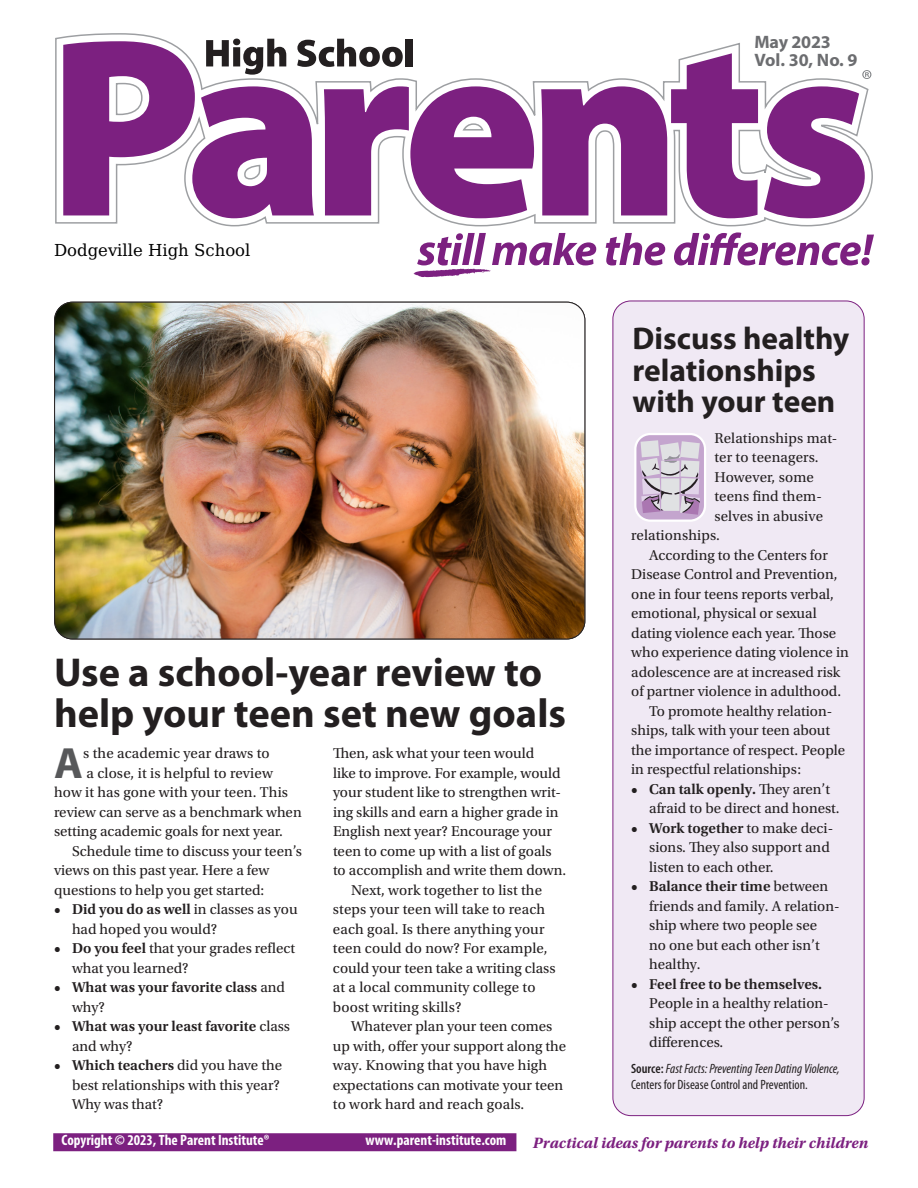
<style>
.page{position:relative;width:918px;height:1188px;background:#fff}
.page>*{position:absolute;margin:0;border:0;box-sizing:border-box;transform-origin:0 0}
.t1{font:700 43.95px "Myriad Pro";color:#57585a}
.t2{font:700 40.5px/40.5px "Myriad Pro";color:#231f20}
.t3{font:700 31.5px/31.5px "Myriad Pro";color:#231f20}
.t4{font:700 18px/18px "Myriad Pro";letter-spacing:-.01em;color:#6c6d70}
.t5{font:16.5px "DejaVu Math Te X Gyre";color:#000}
.t6{font:italic 700 15.75px "Utopia Std";color:#7c2080}
.t7{font:15px/19.5px "Utopia Std";color:#231f20}
.t8{font:600 15px/19.5px "Utopia Std";color:#231f20}
.t9{font:700 condensed 15px "Myriad Pro";color:#fff}
.t10{font:italic condensed 13.5px/16.5px "Myriad Pro";color:#231f20}
.s1{font-weight:600}
.s2{font-weight:400}
.s3{font-weight:600;font-style:normal}
.s4{font-style:normal}
</style>
<div class="page">
<svg style="left:55px;top:33px;width:818px;height:194px"></svg>
<svg style="left:764px;top:86px;width:101px;height:132px"></svg>
<svg style="left:63px;top:39px;width:471px;height:179px"></svg>
<div style="left:406px;top:39px;width:7px;height:27px;background:#231f20"></div>
<svg style="left:606px;top:233px;width:59px;height:33px"></svg>
<svg style="left:674px;top:232px;width:200px;height:34px"></svg>
<svg style="left:414px;top:233px;width:182px;height:44px"></svg>
<svg style="left:862px;top:70px;width:9px;height:9px"></svg>
<div style="left:613px;top:301px;width:251px;height:815px;background:#f0e9f4;border-radius:18px"></div>
<svg style="left:634px;top:433px;width:72px;height:89px;background:#cec0d3"></svg>
<div style="left:53px;top:1133px;width:463px;height:18px;background:#7c2080;border:2px solid #7c2080"></div>
<img style="left:55px;top:302px;width:530px;height:337px;border-radius:18px">
<p class="t4" style="left:754px;top:32px;width:104px">May 2023<br>Vol. 30, No. 9</p>
<p class="t5" style="left:54px;top:243px;width:198px">Dodgeville High School</p>
<h2 class="t2" style="left:54px;top:651px;width:514px">Use a school-year review to help your teen set new goals</h2>
<h1 class="t1" style="left:54px;top:734px;width:30px">A</h1>
<p class="t7" style="left:83px;top:744px;width:188px">s the academic year draws to</p>
<p class="t7" style="left:86px;top:763px;width:188px">a close, it is helpful to review</p>
<p class="t7" style="left:54px;top:783px;width:236px">how it has gone with your teen. This</p>
<p class="t7" style="left:54px;top:802px;width:249px">review can serve as a benchmark when</p>
<p class="t7" style="left:54px;top:822px;width:230px">setting academic goals for next year.</p>
<p class="t7" style="left:72px;top:841px;width:231px">Schedule time to discuss your teen’s</p>
<p class="t7" style="left:54px;top:861px;width:217px">views on this past year. Here a few</p>
<p class="t7" style="left:54px;top:880px;width:212px">questions to help you get started:</p>
<p class="t7" style="left:72px;top:900px;width:227px;text-indent:-18px"><span class="s1">• Did you do as well</span> in classes as you had hoped you would?</p>
<p class="t7" style="left:72px;top:939px;width:225px;text-indent:-18px"><span class="s1">• Do you feel</span> that your grades reflect what you learned?</p>
<p class="t8" style="left:72px;top:978px;width:215px;text-indent:-18px">• What was your favorite class <span class="s2">and why?</span></p>
<p class="t8" style="left:72px;top:1017px;width:220px;text-indent:-18px">• What was your least favorite <span class="s2">class and why?</span></p>
<p class="t7" style="left:72px;top:1056px;width:212px;text-indent:-18px"><span class="s1">• Which teachers</span> did you have the best relationships with this year?<br>Why was that?</p>
<p class="t7" style="left:333px;top:744px;width:203px">Then, ask what your teen would</p>
<p class="t7" style="left:333px;top:763px;width:229px">like to improve. For example, would</p>
<p class="t7" style="left:333px;top:783px;width:230px">your student like to strengthen writ-</p>
<p class="t7" style="left:333px;top:802px;width:227px">ing skills and earn a higher grade in</p>
<p class="t7" style="left:333px;top:822px;width:220px">English next year? Encourage your</p>
<p class="t7" style="left:333px;top:841px;width:220px">teen to come up with a list of goals</p>
<p class="t7" style="left:333px;top:861px;width:235px">to accomplish and write them down.</p>
<p class="t7" style="left:351px;top:880px;width:193px">Next, work together to list the</p>
<p class="t7" style="left:333px;top:900px;width:214px">steps your teen will take to reach</p>
<p class="t7" style="left:333px;top:919px;width:213px">each goal. Is there anything your</p>
<p class="t7" style="left:333px;top:939px;width:216px">teen could do now? For example,</p>
<p class="t7" style="left:333px;top:958px;width:224px">could your teen take a writing class</p>
<p class="t7" style="left:333px;top:978px;width:204px">at a local community college to</p>
<p class="t7" style="left:333px;top:997px;width:130px">boost writing skills?</p>
<p class="t7" style="left:351px;top:1017px;width:203px">Whatever plan your teen comes</p>
<p class="t7" style="left:333px;top:1036px;width:235px">up with, offer your support along the</p>
<p class="t7" style="left:333px;top:1056px;width:216px">way. Knowing that you have high</p>
<p class="t7" style="left:333px;top:1075px;width:232px">expectations can motivate your teen</p>
<p class="t7" style="left:333px;top:1095px;width:193px">to work hard and reach goals.</p>
<h3 class="t3" style="left:633px;top:322px;width:218px">Discuss healthy relationships with your teen</h3>
<p class="t7" style="left:714px;top:429px;width:124px">Relationships mat-</p>
<p class="t7" style="left:714px;top:448px;width:106px">ter to teenagers.</p>
<p class="t7" style="left:714px;top:468px;width:101px">However, some</p>
<p class="t7" style="left:714px;top:487px;width:109px">teens find them-</p>
<p class="t7" style="left:714px;top:507px;width:110px">selves in abusive</p>
<p class="t7" style="left:631px;top:526px;width:90px">relationships.</p>
<p class="t7" style="left:649px;top:546px;width:180px">According to the Centers for</p>
<p class="t7" style="left:631px;top:565px;width:208px">Disease Control and Prevention,</p>
<p class="t7" style="left:631px;top:585px;width:204px">one in four teens reports verbal,</p>
<p class="t7" style="left:631px;top:604px;width:187px">emotional, physical or sexual</p>
<p class="t7" style="left:631px;top:624px;width:207px">dating violence each year. Those</p>
<p class="t7" style="left:631px;top:643px;width:219px">who experience dating violence in</p>
<p class="t7" style="left:631px;top:663px;width:211px">adolescence are at increased risk</p>
<p class="t7" style="left:631px;top:682px;width:211px">of partner violence in adulthood.</p>
<p class="t7" style="left:649px;top:702px;width:185px">To promote healthy relation-</p>
<p class="t7" style="left:631px;top:721px;width:201px">ships, talk with your teen about</p>
<p class="t7" style="left:631px;top:741px;width:216px">the importance of respect. People</p>
<p class="t7" style="left:631px;top:760px;width:171px">in respectful relationships:</p>
<p class="t7" style="left:649px;top:780px;width:192px;text-indent:-18px"><span class="s1">• Can talk openly.</span> They aren’t afraid to be direct and honest.</p>
<p class="t7" style="left:649px;top:819px;width:186px;text-indent:-18px"><span class="s1">• Work together</span> to make deci&shy;sions. They also support and listen to each other.</p>
<p class="t7" style="left:649px;top:877px;width:192px;text-indent:-18px"><span class="s1">• Balance their time</span> between friends and family. A relation&shy;ship where two people see<br>no one but each other isn’t healthy.</p>
<p class="t8" style="left:631px;top:974px;width:192px">• Feel free to be themselves.</p>
<p class="t7" style="left:649px;top:994px;width:192px">People in a healthy relation&shy;ship accept the other person’s differences.</p>
<p class="t10" style="left:631px;top:1060px;width:210px"><span class="s3">Source:</span> Fast Facts: Preventing Teen Dating Violence,<br><span class="s4">Centers for Disease Control and Prevention.</span></p>
<p class="t9" style="left:62px;top:1131px;width:210px">Copyright © 2023, The Parent Institute®</p>
<p class="t9" style="left:366px;top:1131px;width:142px">www.parent-institute.com</p>
<p class="t6" style="left:533px;top:1134px;width:337px">Practical ideas for parents to help their children</p>
</div>
